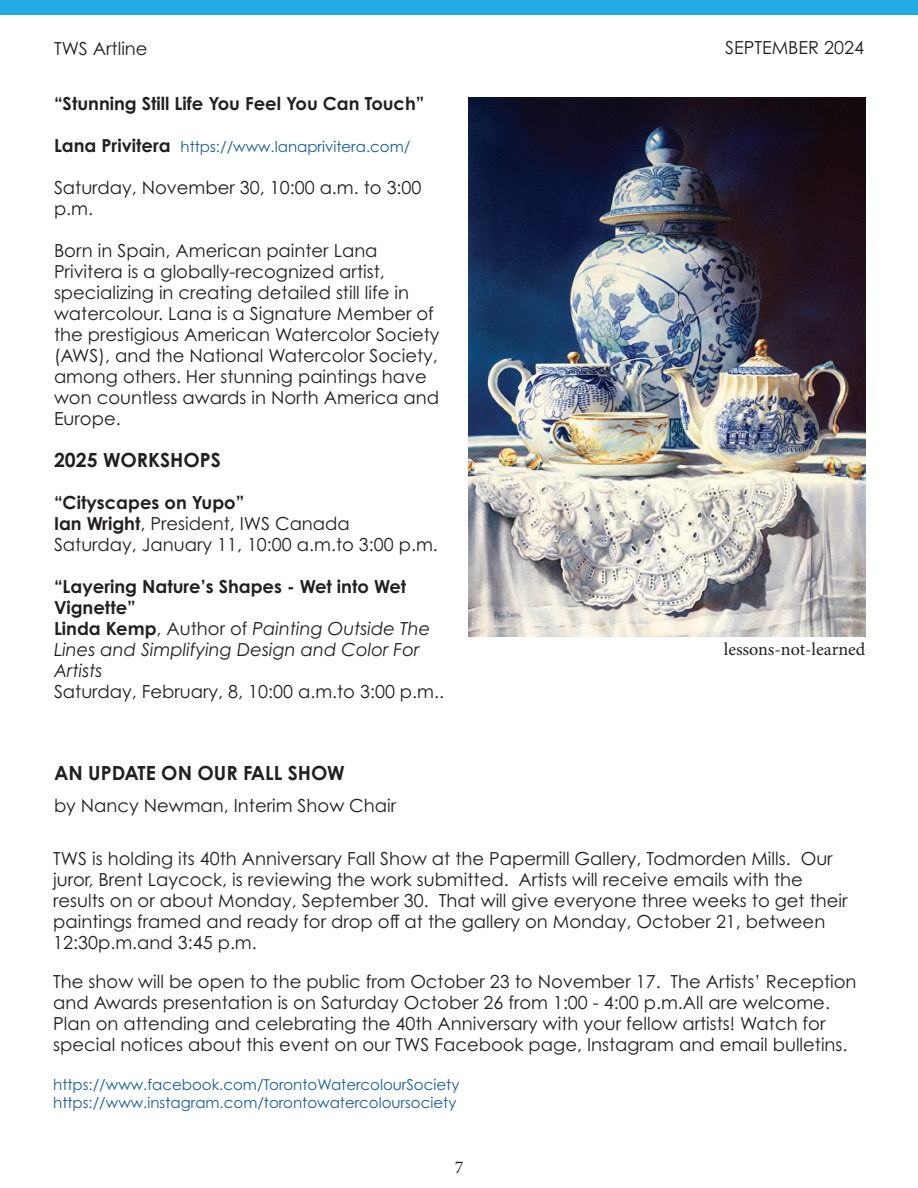
<style>
.page{position:relative;width:918px;height:1188px;background:#fff}
.page>*{position:absolute;margin:0;border:0;box-sizing:border-box;transform-origin:0 0}
.t1{font:700 19.5px "Century Gothic Pro";color:#231f20}
.t2{font:18px/21px "Century Gothic Pro";color:#231f20}
.t3{font:italic 18px/21px "Century Gothic Pro";color:#231f20}
.t4{font:700 18px "Century Gothic Pro";color:#231f20}
.t5{font:18px "Minion Pro";color:#231f20}
.t6{font:15px/18px "Century Gothic Pro";color:#175d9e}
.s1{font-weight:700;font-size:18px;color:#231f20}
.s2{font-weight:700}
.s3{font-weight:700;font-style:normal}
.s4{font-style:normal}
</style>
<div class="page">
<div style="left:0;top:0;width:918px;height:15px;background:#22abe2"></div>
<img style="left:468px;top:97px;width:398px;height:539px">
<p class="t2" style="left:54px;top:38px;width:95px">TWS Artline</p>
<p class="t2" style="left:725px;top:37px;width:140px">SEPTEMBER 2024</p>
<p class="t4" style="left:54px;top:93px;width:372px">“Stunning Still Life You Feel You Can Touch”</p>
<p class="t6" style="left:54px;top:138px;width:358px"><span class="s1">Lana Privitera</span> https://www.lanaprivitera.com/</p>
<p class="t2" style="left:54px;top:177px;width:369px">Saturday, November 30, 10:00 a.m. to 3:00 p.m.</p>
<p class="t2" style="left:54px;top:240px;width:387px">Born in Spain, American painter Lana Privitera is a globally-recognized artist, specializing in creating detailed still life in watercolour. Lana is a Signature Member of the prestigious American Watercolor Society (AWS), and the National Watercolor Society, among others. Her stunning paintings have won countless awards in North America and Europe.</p>
<p class="t1" style="left:54px;top:448px;width:169px">2025 WORKSHOPS</p>
<p class="t2" style="left:54px;top:492px;width:385px"><span class="s2">“Cityscapes on Yupo”<br>Ian Wright</span>, President, IWS Canada<br>Saturday, January 11, 10:00 a.m.to 3:00 p.m.</p>
<p class="t3" style="left:54px;top:576px;width:378px"><span class="s3">“Layering Nature’s Shapes - Wet into Wet<br>Vignette”<br>Linda Kemp</span><span class="s4">, Author of</span> Painting Outside The<br>Lines and Simplifying Design and Color For<br>Artists</p>
<p class="t2" style="left:54px;top:681px;width:392px">Saturday, February, 8, 10:00 a.m.to 3:00 p.m..</p>
<p class="t1" style="left:54px;top:761px;width:292px">AN UPDATE ON OUR FALL SHOW</p>
<p class="t2" style="left:54px;top:795px;width:344px">by Nancy Newman, Interim Show Chair</p>
<p class="t5" style="left:724px;top:637px;width:143px">lessons-not-learned</p>
<p class="t2" style="left:53px;top:847px;width:796px">TWS is holding its 40th Anniversary Fall Show at the Papermill Gallery, Todmorden Mills. Our juror, Brent Laycock, is reviewing the work submitted. Artists will receive emails with the results on or about Monday, September 30. That will give everyone three weeks to get their paintings framed and ready for drop off at the gallery on Monday, October 21, between 12:30p.m.and 3:45 p.m.</p>
<p class="t2" style="left:53px;top:971px;width:805px">The show will be open to the public from October 23 to November 17. The Artists’ Reception and Awards presentation is on Saturday October 26 from 1:00 - 4:00 p.m.All are welcome.<br>Plan on attending and celebrating the 40th Anniversary with your fellow artists! Watch for special notices about this event on our TWS Facebook page, Instagram and email bulletins.</p>
<p class="t6" style="left:53px;top:1075px;width:408px">https://www.facebook.com/TorontoWatercolourSociety https://www.instagram.com/torontowatercoloursociety</p>
<p class="t5" style="left:455px;top:1155px;width:10px">7</p>
</div>
